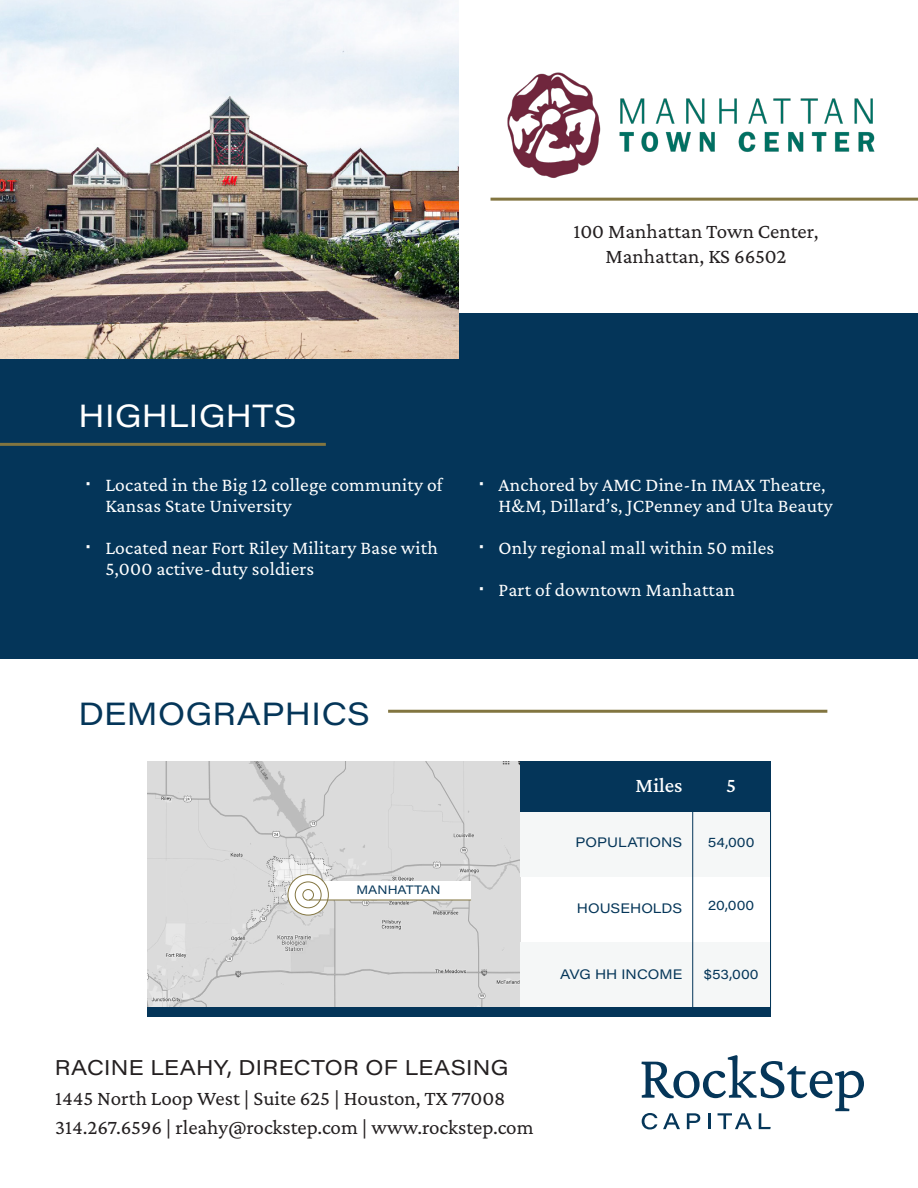
<style>
.page{position:relative;width:918px;height:1188px;background:#fff}
.page>*{position:absolute;margin:0;border:0;box-sizing:border-box;transform-origin:0 0}
.t1{font:31.5px "Acumin Pro Wide";letter-spacing:.015em;color:#053659}
.t2{font:31.5px "Acumin Pro Wide";letter-spacing:.015em;color:#fff}
.t3{font:21px "Crimson Pro";color:#231f20}
.t4{font:21px "Acumin Pro Wide";letter-spacing:.015em;color:#231f20}
.t5{font:500 21px "Crimson Pro";color:#fff}
.t6{font:19.5px/21px "Crimson Pro";letter-spacing:.01em;color:#fff}
.t7{font:13.5px "Acumin Pro Wide";letter-spacing:.005em;color:#053659}
.t8{font:12px "Acumin Pro Wide";color:#053659}
</style>
<div class="page">
<div style="left:0;top:313px;width:918px;height:346px;background:#043559"></div>
<img style="left:0;top:0;width:459px;height:359px">
<svg style="left:642px;top:1055px;width:222px;height:74px"></svg>
<hr style="left:0;top:443px;width:326px;height:3px;background:#827540">
<hr style="left:388px;top:710px;width:439px;height:3px;background:#827540">
<hr style="left:491px;top:198px;width:427px;height:3px;background:#827540">
<img style="left:490px;top:72px;width:408px;height:129px">
<svg style="left:147px;top:761px;width:375px;height:247px;background:#d4d5d5"></svg>
<div style="left:520px;top:812px;width:250px;height:65px;background:#f5f7f7"></div>
<div style="left:520px;top:943px;width:250px;height:65px;background:#f5f7f7"></div>
<div style="left:521px;top:762px;width:250px;height:50px;background:#043559"></div>
<hr style="left:770px;top:810px;width:1px;height:199px;background:#053659">
<hr style="left:692px;top:812px;width:1px;height:198px;background:#053659">
<div style="left:320px;top:881px;width:151px;height:18px;background:#fff"></div>
<svg style="left:288px;top:875px;width:40px;height:40px"></svg>
<div style="left:288px;top:874px;width:41px;height:41px;border:1px solid #827540;border-radius:50%"></div>
<div style="left:295px;top:882px;width:26px;height:26px;background:#fff;border-radius:50%"></div>
<div style="left:295px;top:882px;width:27px;height:26px;border:1px solid #827540;border-radius:50%"></div>
<div style="left:302px;top:889px;width:12px;height:12px;border:1px solid #827540;border-radius:50%"></div>
<hr style="left:309px;top:900px;width:162px;height:1px;background:#827540">
<div style="left:147px;top:1008px;width:624px;height:8px;background:#043559"></div>
<p class="t2" style="left:78px;top:393px;width:220px">HIGHLIGHTS</p>
<p class="t6" style="left:105px;top:474px;width:339px">Located in the Big 12 college community of<br>Kansas State University</p>
<p class="t6" style="left:105px;top:537px;width:334px">Located near Fort Riley Military Base with<br>5,000 active-duty soldiers</p>
<p class="t1" style="left:78px;top:691px;width:293px">DEMOGRAPHICS</p>
<p class="t8" style="left:357px;top:881px;width:85px">MANHATTAN</p>
<p class="t3" style="left:573px;top:218px;width:247px">100 Manhattan Town Center,</p>
<p class="t3" style="left:605px;top:243px;width:183px">Manhattan, KS 66502</p>
<p class="t6" style="left:499px;top:474px;width:336px">Anchored by AMC Dine-In IMAX Theatre,<br>H&amp;M, Dillard’s, JCPenney and Ulta Beauty</p>
<p class="t6" style="left:499px;top:537px;width:277px">Only regional mall within 50 miles</p>
<p class="t6" style="left:499px;top:579px;width:238px">Part of downtown Manhattan</p>
<p class="t5" style="left:636px;top:771px;width:48px">Miles</p>
<p class="t5" style="left:726px;top:771px;width:12px">5</p>
<p class="t7" style="left:575px;top:833px;width:108px">POPULATIONS</p>
<p class="t7" style="left:708px;top:833px;width:48px">54,000</p>
<p class="t7" style="left:577px;top:899px;width:107px">HOUSEHOLDS</p>
<p class="t7" style="left:560px;top:964px;width:124px">AVG HH INCOME</p>
<p class="t7" style="left:708px;top:895px;width:48px">20,000</p>
<p class="t7" style="left:704px;top:964px;width:56px">$53,000</p>
<p class="t4" style="left:55px;top:1053px;width:455px">RACINE LEAHY, DIRECTOR OF LEASING</p>
<p class="t3" style="left:55px;top:1085px;width:452px">1445 North Loop West | Suite 625 | Houston, TX 77008</p>
<p class="t3" style="left:55px;top:1113px;width:480px">314.267.6596 | rleahy@rockstep.com | www.rockstep.com</p>
</div>
